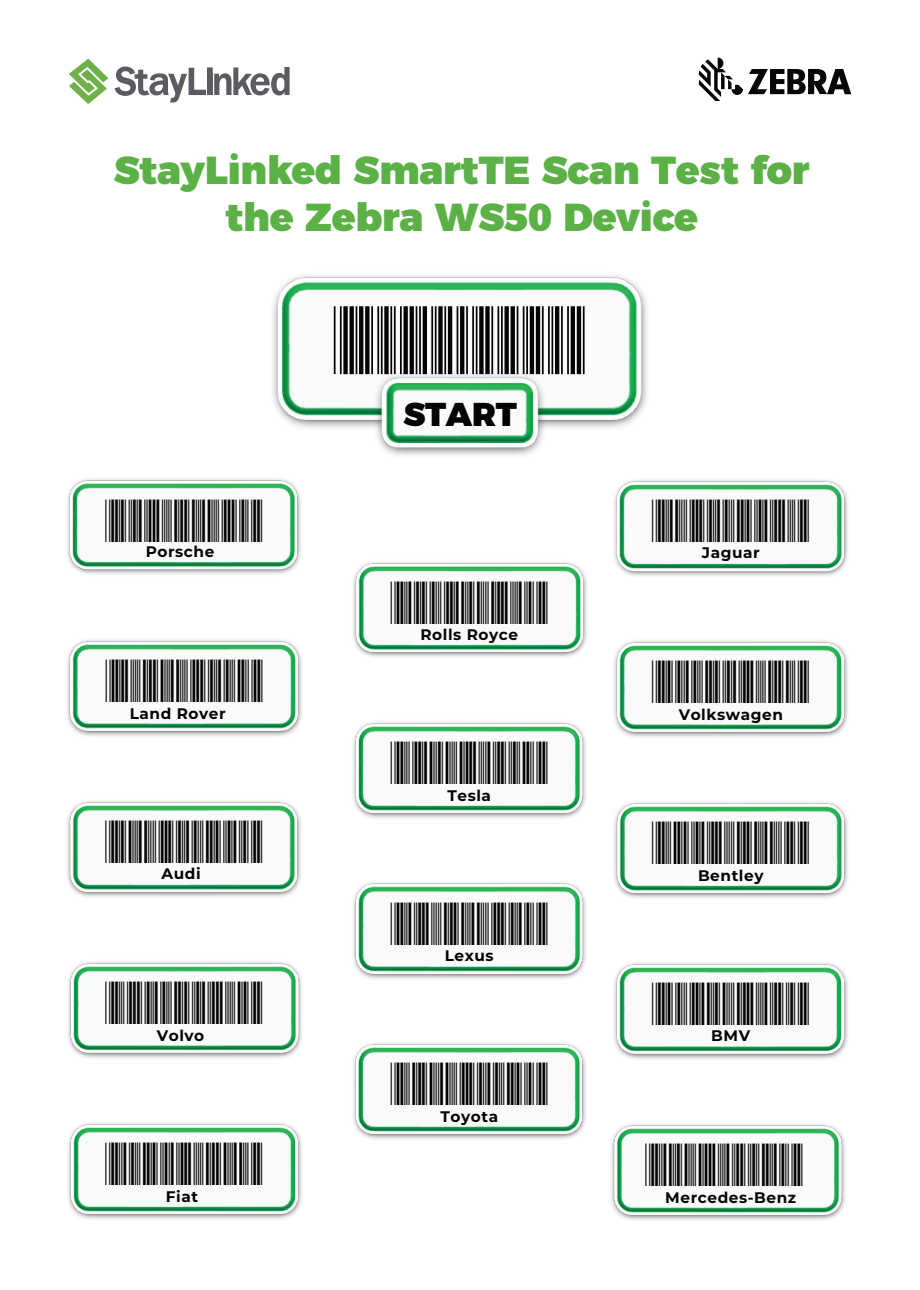
<style>
.page{position:relative;width:920px;height:1290px;background:#fff}
.page>*{position:absolute;margin:0;border:0;box-sizing:border-box;transform-origin:0 0}
.t1{font:67.8px "Code 39 25";color:#040503}
.t2{font:42.45px "Code 39 25";color:#040503}
.t3{font:900 39px/46.8px "Montserrat";letter-spacing:-.005em;color:#5bb146;text-align:center}
.t4{font:900 33px "Montserrat";letter-spacing:-.005em;color:#040503}
.t5{font:700 15.3px "Montserrat";letter-spacing:.035em;color:#040503}
</style>
<div class="page">
<svg style="left:699px;top:58px;width:152px;height:43px"></svg>
<svg style="left:69px;top:59px;width:39px;height:45px"></svg>
<svg style="left:115px;top:67px;width:175px;height:35px"></svg>
<img style="left:614px;top:480px;width:234px;height:96px">
<img style="left:614px;top:640px;width:234px;height:97px">
<img style="left:614px;top:802px;width:234px;height:96px">
<img style="left:614px;top:963px;width:234px;height:96px">
<img style="left:611px;top:1124px;width:235px;height:96px">
<img style="left:353px;top:562px;width:234px;height:95px">
<img style="left:353px;top:722px;width:233px;height:96px">
<img style="left:353px;top:882px;width:233px;height:97px">
<img style="left:353px;top:1043px;width:233px;height:96px">
<img style="left:67px;top:479px;width:234px;height:95px">
<img style="left:67px;top:639px;width:235px;height:97px">
<img style="left:67px;top:801px;width:234px;height:96px">
<img style="left:68px;top:961px;width:234px;height:97px">
<img style="left:68px;top:1123px;width:234px;height:96px">
<img style="left:272px;top:275px;width:375px;height:153px">
<img style="left:367px;top:365px;width:186px;height:91px">
<p class="t3" style="left:114px;top:144px;width:698px">StayLinked SmartTE Scan Test for the Zebra WS50 Device</p>
<p class="t2" style="left:105px;top:502px;width:159px">*12345678*</p>
<p class="t5" style="left:146px;top:541px;width:70px">Porsche</p>
<p class="t2" style="left:106px;top:663px;width:159px">*34567890*</p>
<p class="t5" style="left:130px;top:702px;width:98px">Land Rover</p>
<p class="t2" style="left:105px;top:823px;width:159px">*56789012*</p>
<p class="t5" style="left:161px;top:863px;width:41px">Audi</p>
<p class="t2" style="left:106px;top:984px;width:159px">*78901234*</p>
<p class="t5" style="left:157px;top:1024px;width:49px">Volvo</p>
<p class="t2" style="left:106px;top:1146px;width:159px">*90123456*</p>
<p class="t5" style="left:166px;top:1185px;width:34px">Fiat</p>
<h1 class="t1" style="left:334px;top:311px;width:254px">*CARS1111*</h1>
<p class="t4" style="left:403px;top:387px;width:115px">START</p>
<p class="t2" style="left:391px;top:584px;width:159px">*98765432*</p>
<p class="t5" style="left:420px;top:624px;width:99px">Rolls Royce</p>
<p class="t2" style="left:391px;top:745px;width:159px">*76543210*</p>
<p class="t5" style="left:447px;top:784px;width:45px">Tesla</p>
<p class="t2" style="left:391px;top:905px;width:159px">*23456789*</p>
<p class="t5" style="left:445px;top:944px;width:50px">Lexus</p>
<p class="t2" style="left:391px;top:1066px;width:159px">*45678901*</p>
<p class="t5" style="left:440px;top:1105px;width:59px">Toyota</p>
<p class="t2" style="left:652px;top:503px;width:159px">*67890123*</p>
<p class="t5" style="left:702px;top:542px;width:59px">Jaguar</p>
<p class="t2" style="left:652px;top:664px;width:159px">*89012345*</p>
<p class="t5" style="left:679px;top:703px;width:106px">Volkswagen</p>
<p class="t2" style="left:652px;top:825px;width:159px">*01234567*</p>
<p class="t5" style="left:698px;top:864px;width:67px">Bentley</p>
<p class="t2" style="left:652px;top:986px;width:159px">*87654321*</p>
<p class="t5" style="left:711px;top:1025px;width:40px">BMV</p>
<p class="t2" style="left:646px;top:1147px;width:159px">*65432109*</p>
<p class="t5" style="left:665px;top:1187px;width:133px">Mercedes-Benz</p>
</div>
